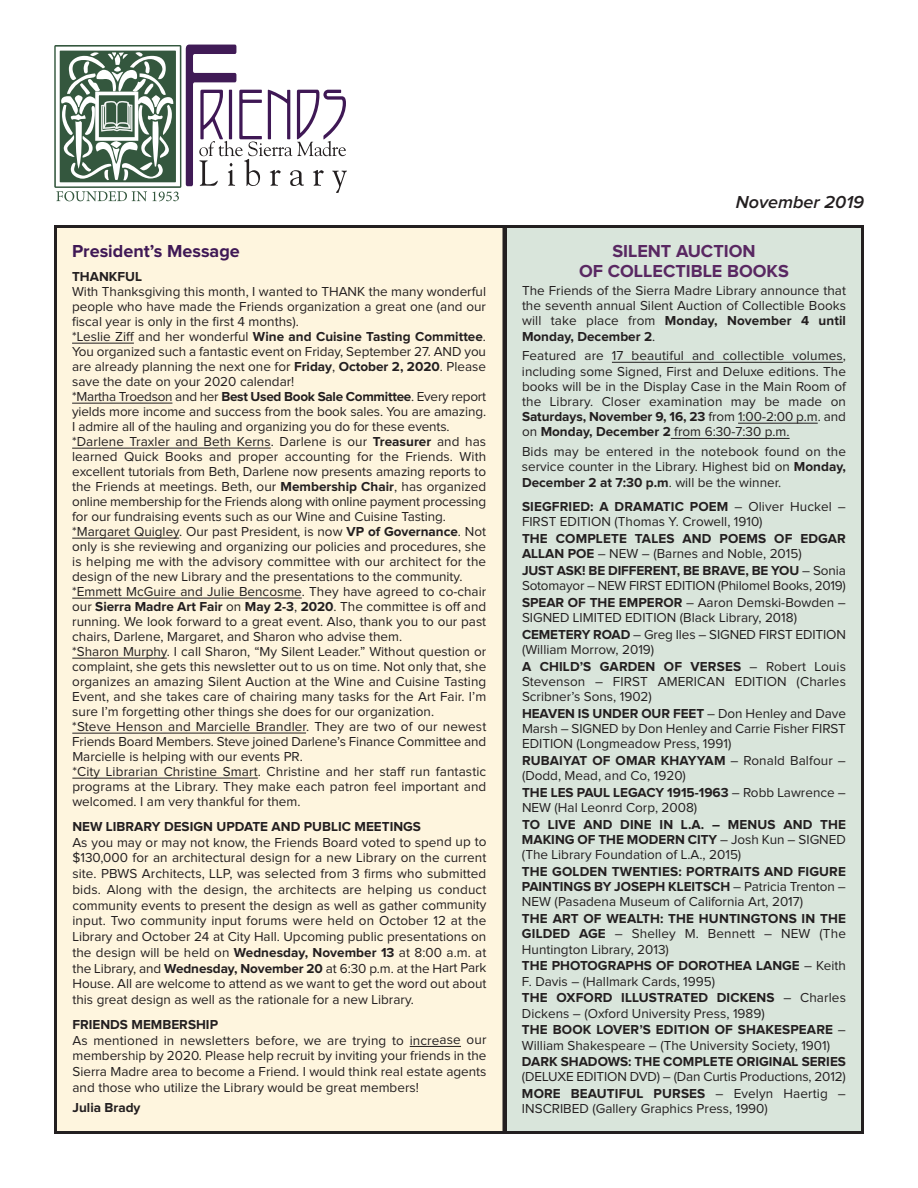
<style>
.page{position:relative;width:918px;height:1188px;background:#fff}
.page>*{position:absolute;margin:0;border:0;box-sizing:border-box;transform-origin:0 0}
.t1{font:700 18px/19.5px "Proxima Nova";color:#592862;text-align:center}
.t2{font:700 18px "Proxima Nova";color:#3f1855}
.t3{font:italic 600 18px "Proxima Nova";color:#231f20}
.t4{font:13.5px/15px "Proxima Nova";color:#231f20}
.t5{font:700 13.5px/15.3px "Proxima Nova";color:#231f20;text-align:justify}
.s1{font-weight:700}
.s2{font-weight:400}
</style>
<div class="page">
<div style="left:57px;top:228px;width:445px;height:903px;background:#fef5de"></div>
<div style="left:54px;top:225px;width:452px;height:909px;border:3px solid #231f20"></div>
<svg style="left:54px;top:45px;width:293px;height:156px"></svg>
<hr style="left:72px;top:343px;width:62px;height:1px;background:#231f20">
<hr style="left:72px;top:403px;width:100px;height:1px;background:#231f20">
<hr style="left:72px;top:448px;width:199px;height:1px;background:#231f20">
<hr style="left:72px;top:538px;width:107px;height:1px;background:#231f20">
<hr style="left:72px;top:598px;width:230px;height:1px;background:#231f20">
<hr style="left:72px;top:658px;width:95px;height:1px;background:#231f20">
<hr style="left:72px;top:733px;width:234px;height:1px;background:#231f20">
<hr style="left:72px;top:778px;width:186px;height:1px;background:#231f20">
<hr style="left:410px;top:1046px;width:51px;height:1px;background:#231f20">
<div style="left:507px;top:228px;width:354px;height:903px;background:#d9e5db"></div>
<div style="left:504px;top:225px;width:360px;height:909px;border:3px solid #231f20"></div>
<hr style="left:612px;top:362px;width:231px;height:1px;background:#231f20">
<hr style="left:738px;top:423px;width:80px;height:1px;background:#231f20">
<hr style="left:671px;top:438px;width:119px;height:1px;background:#231f20">
<h1 class="t2" style="left:72px;top:245px;width:169px">President’s Message</h1>
<p class="t5" style="left:72px;top:270px;width:71px">THANKFUL</p>
<p class="t4" style="left:72px;top:285px;width:416px">With Thanksgiving this month, I wanted to THANK the many wonderful people who have made the Friends organization a great one (and our fiscal year is only in the first 4 months).<br>*Leslie Ziff and her wonderful <span class="s1">Wine and Cuisine Tasting Committee</span>.<br>You organized such a fantastic event on Friday, September 27. AND you are already planning the next one for <span class="s1">Friday</span>, <span class="s1">October 2, 2020</span>. Please save the date on your 2020 calendar!<br>*Martha Troedson and her <span class="s1">Best Used Book Sale Committee</span>. Every report yields more income and success from the book sales. You are amazing.<br>I admire all of the hauling and organizing you do for these events. *Darlene Traxler and Beth Kerns. Darlene is our <span class="s1">Treasurer</span> and has learned Quick Books and proper accounting for the Friends. With excellent tutorials from Beth, Darlene now presents amazing reports to the Friends at meetings. Beth, our <span class="s1">Membership Chair</span>, has organized online membership for the Friends along with online payment processing for our fundraising events such as our Wine and Cuisine Tasting. *Margaret Quigley. Our past President, is now <span class="s1">VP of Governance</span>. Not only is she reviewing and organizing our policies and procedures, she is helping me with the advisory committee with our architect for the design of the new Library and the presentations to the community. *Emmett McGuire and Julie Bencosme. They have agreed to co-chair our <span class="s1">Sierra Madre Art Fair</span> on <span class="s1">May 2-3</span>, <span class="s1">2020</span>. The committee is off and running. We look forward to a great event. Also, thank you to our past chairs, Darlene, Margaret, and Sharon who advise them.<br>*Sharon Murphy. I call Sharon, “My Silent Leader.” Without question or complaint, she gets this newsletter out to us on time. Not only that, she organizes an amazing Silent Auction at the Wine and Cuisine Tasting Event, and she takes care of chairing many tasks for the Art Fair. I’m sure I’m forgetting other things she does for our organization.<br>*Steve Henson and Marcielle Brandler. They are two of our newest Friends Board Members. Steve joined Darlene’s Finance Committee and Marcielle is helping with our events PR.<br>*City Librarian Christine Smart. Christine and her staff run fantastic programs at the Library. They make each patron feel important and welcomed. I am very thankful for them.</p>
<p class="t5" style="left:72px;top:820px;width:350px">NEW LIBRARY DESIGN UPDATE AND PUBLIC MEETINGS</p>
<p class="t4" style="left:72px;top:835px;width:416px;line-height:15.8px;text-align:justify">As you may or may not know, the Friends Board voted to spend up to $130,000 for an architectural design for a new Library on the current site. PBWS Architects, LLP, was selected from 3 firms who submitted bids. Along with the design, the architects are helping us conduct community events to present the design as well as gather community input. Two community input forums were held on October 12 at the Library and October 24 at City Hall. Upcoming public presentations on the design will be held on <span class="s1">Wednesday, November 13</span> at 8:00 a.m. at the Library, and <span class="s1">Wednesday, November 20</span> at 6:30 p.m. at the Hart Park House. All are welcome to attend as we want to get the word out about this great design as well as the rationale for a new Library.</p>
<p class="t5" style="left:72px;top:1018px;width:147px">FRIENDS MEMBERSHIP</p>
<p class="t4" style="left:72px;top:1033px;width:416px;line-height:15.8px;text-align:justify">As mentioned in newsletters before, we are trying to increase our membership by 2020. Please help recruit by inviting your friends in the Sierra Madre area to become a Friend. I would think real estate agents and those who utilize the Library would be great members!</p>
<p class="t5" style="left:73px;top:1101px;width:69px">Julia Brady</p>
<h1 class="t3" style="left:736px;top:196px;width:130px">November 2019</h1>
<h1 class="t1" style="left:579px;top:243px;width:211px">SILENT AUCTION<br>OF COLLECTIBLE BOOKS</h1>
<p class="t4" style="left:522px;top:284px;width:326px;text-align:justify">The Friends of the Sierra Madre Library announce that the seventh annual Silent Auction of Collectible Books will take place from <span class="s1">Monday, November 4 until Monday, December 2</span>.</p>
<p class="t4" style="left:522px;top:349px;width:326px;text-align:justify">Featured are 17 beautiful and collectible volumes, including some Signed, First and Deluxe editions. The books will be in the Display Case in the Main Room of the Library. Closer examination may be made on <span class="s1">Saturdays, November 9, 16, 23</span> from 1:00-2:00 p.m. and on <span class="s1">Monday, December 2</span> from 6:30-7:30 p.m.</p>
<p class="t4" style="left:522px;top:445px;width:326px;text-align:justify">Bids may be entered in the notebook found on the service counter in the Library. Highest bid on <span class="s1">Monday, December 2 at 7:30 p.m</span>. will be the winner.</p>
<p class="t4" style="left:522px;top:500px;width:326px"><span class="s1">SIEGFRIED: A DRAMATIC POEM</span> – Oliver Huckel –<br>FIRST EDITION (Thomas Y. Crowell, 1910)</p>
<p class="t5" style="left:522px;top:532px;width:325px">THE COMPLETE TALES AND POEMS OF EDGAR<br>ALLAN POE <span class="s2">– NEW – (Barnes and Noble, 2015)</span></p>
<p class="t4" style="left:522px;top:564px;width:326px"><span class="s1">JUST ASK! BE DIFFERENT, BE BRAVE, BE YOU</span> – Sonia<br>Sotomayor – NEW FIRST EDITION (Philomel Books, 2019)</p>
<p class="t4" style="left:522px;top:596px;width:326px"><span class="s1">SPEAR OF THE EMPEROR</span> – Aaron Demski-Bowden –<br>SIGNED LIMITED EDITION (Black Library, 2018)</p>
<p class="t4" style="left:522px;top:628px;width:326px"><span class="s1">CEMETERY ROAD</span> – Greg Iles – SIGNED FIRST EDITION (William Morrow, 2019)</p>
<p class="t4" style="left:522px;top:660px;width:326px;text-align:justify"><span class="s1">A CHILD’S GARDEN OF VERSES</span> – Robert Louis Stevenson – FIRST AMERICAN EDITION (Charles Scribner’s Sons, 1902)</p>
<p class="t4" style="left:522px;top:707px;width:326px;text-align:justify"><span class="s1">HEAVEN IS UNDER OUR FEET</span> – Don Henley and Dave Marsh – SIGNED by Don Henley and Carrie Fisher FIRST EDITION (Longmeadow Press, 1991)</p>
<p class="t4" style="left:522px;top:754px;width:326px"><span class="s1">RUBAIYAT OF OMAR KHAYYAM</span> – Ronald Balfour – (Dodd, Mead, and Co, 1920)</p>
<p class="t4" style="left:522px;top:786px;width:326px"><span class="s1">THE LES PAUL LEGACY 1915-1963</span> – Robb Lawrence –<br>NEW (Hal Leonrd Corp, 2008)</p>
<p class="t5" style="left:522px;top:818px;width:326px">TO LIVE AND DINE IN L.A. – MENUS AND THE MAKING OF THE MODERN CITY <span class="s2">– Josh Kun – SIGNED (The Library Foundation of L.A., 2015)</span></p>
<p class="t5" style="left:522px;top:865px;width:325px">THE GOLDEN TWENTIES: PORTRAITS AND FIGURE PAINTINGS BY JOSEPH KLEITSCH <span class="s2">– Patricia Trenton – NEW (Pasadena Museum of California Art, 2017)</span></p>
<p class="t4" style="left:522px;top:912px;width:325px;text-align:justify"><span class="s1">THE ART OF WEALTH: THE HUNTINGTONS IN THE GILDED AGE</span> – Shelley M. Bennett – NEW (The Huntington Library, 2013)</p>
<p class="t4" style="left:522px;top:959px;width:326px"><span class="s1">THE PHOTOGRAPHS OF DOROTHEA LANGE</span> – Keith<br>F. Davis – (Hallmark Cards, 1995)</p>
<p class="t4" style="left:522px;top:991px;width:326px"><span class="s1">THE OXFORD ILLUSTRATED DICKENS</span> – Charles<br>Dickens – (Oxford University Press, 1989)</p>
<p class="t4" style="left:522px;top:1023px;width:326px"><span class="s1">THE BOOK LOVER’S EDITION OF SHAKESPEARE</span> –<br>William Shakespeare – (The University Society, 1901)</p>
<p class="t5" style="left:522px;top:1055px;width:325px">DARK SHADOWS: THE COMPLETE ORIGINAL SERIES</p>
<p class="t4" style="left:522px;top:1070px;width:326px;line-height:16.8px">(DELUXE EDITION DVD) – (Dan Curtis Productions, 2012)<br><span class="s1">MORE BEAUTIFUL PURSES</span> – Evelyn Haertig –</p>
<p class="t4" style="left:522px;top:1103px;width:247px">INSCRIBED (Gallery Graphics Press, 1990)</p>
</div>
